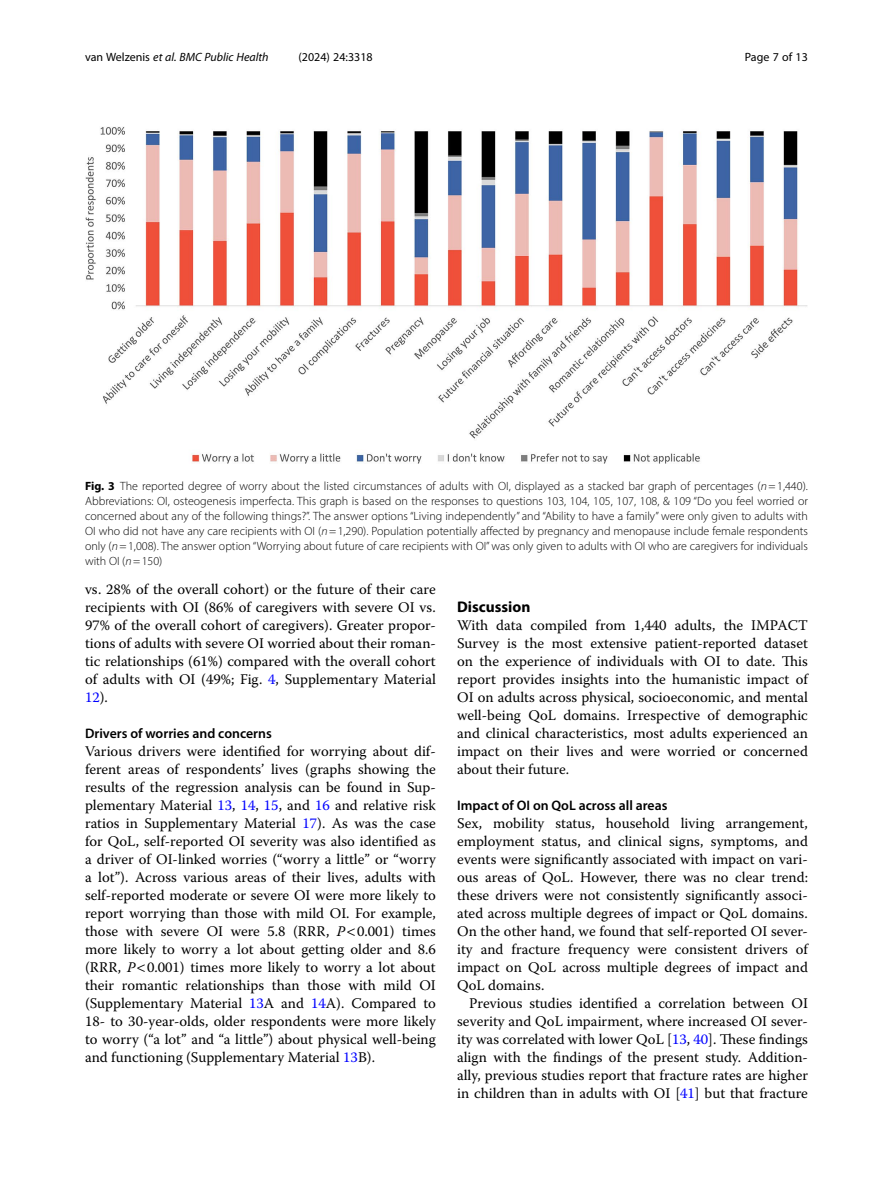
<style>
.page{position:relative;width:893px;height:1191px;background:#fff}
.page>*{position:absolute;margin:0;border:0;box-sizing:border-box;transform-origin:0 0}
.Head_1{font:700 15.45px "Myriad Pro";color:#000}
.Body_Text{font:14.7px/18px "Warnock Pro";color:#000;text-align:justify}
.Body_Text_Indent{font:14.7px/18px "Warnock Pro";color:#000;text-align:justify}
.Head_2{font:600 13.8px "Myriad Pro";color:#000}
.Figure_Caption{font:300 12px/15px "Myriad Pro";color:#000;text-align:justify}
.t1{font:italic 12px "Myriad Pro";color:#000}
.t2{font:12px "Myriad Pro";color:#000}
.s1{font-style:normal}
.s2{font-weight:700}
.s3{font-style:italic}
.s4{color:#00f}
</style>
<div class="page">
<img style="left:85px;top:127px;width:723px;height:336px">
<p class="t1" style="left:85px;top:50px;width:185px"><span class="s1">van Welzenis</span> et al. BMC Public Health</p>
<p class="t2" style="left:298px;top:50px;width:76px">(2024) 24:3318</p>
<p class="t2" style="left:745px;top:50px;width:65px">Page 7 of 13</p>
<p class="Figure_Caption" style="left:85px;top:478px;width:724px"><span class="s2">Fig. 3</span> The reported degree of worry about the listed circumstances of adults with OI, displayed as a stacked bar graph of percentages (<span class="s3">n</span>=1,440).<br>Abbreviations: OI, osteogenesis imperfecta. This graph is based on the responses to questions 103, 104, 105, 107, 108, &amp; 109 “Do you feel worried or concerned about any of the following things?”. The answer options “Living independently” and “Ability to have a family” were only given to adults with OI who did not have any care recipients with OI (<span class="s3">n</span>=1,290). Population potentially affected by pregnancy and menopause include female respondents only (<span class="s3">n</span>=1,008). The answer option “Worrying about future of care recipients with OI” was only given to adults with OI who are caregivers for individuals with OI (<span class="s3">n</span>=150)</p>
<p class="Body_Text_Indent" style="left:85px;top:580px;width:352px">vs. 28% of the overall cohort) or the future of their care recipients with OI (86% of caregivers with severe OI vs.<br>97% of the overall cohort of caregivers). Greater propor&shy;tions of adults with severe OI worried about their roman&shy;tic relationships (61%) compared with the overall cohort of adults with OI (49%; Fig. <span class="s4">4</span>, Supplementary Material <span class="s4">12</span>).</p>
<p class="Head_2" style="left:85px;top:725px;width:188px">Drivers of worries and concerns</p>
<p class="Body_Text" style="left:85px;top:742px;width:352px">Various drivers were identified for worrying about dif&shy;ferent areas of respondents’ lives (graphs showing the results of the regression analysis can be found in Sup&shy;plementary Material <span class="s4">13</span>, <span class="s4">14</span>, <span class="s4">15</span>, and <span class="s4">16</span> and relative risk ratios in Supplementary Material <span class="s4">17</span>). As was the case for QoL, self-reported OI severity was also identified as a driver of OI-linked worries (“worry a little” or “worry a lot”). Across various areas of their lives, adults with self-reported moderate or severe OI were more likely to report worrying than those with mild OI. For example, those with severe OI were 5.8 (RRR, <span class="s3">P</span> 0.001) times more likely to worry a lot about getting older and 8.6 (RRR, <span class="s3">P</span> 0.001) times more likely to worry a lot about their romantic relationships than those with mild OI (Supplementary Material <span class="s4">13</span>A and <span class="s4">14</span>A). Compared to 18- to 30-year-olds, older respondents were more likely to worry (“a lot” and “a little”) about physical well-being and functioning (Supplementary Material <span class="s4">13</span>B).</p>
<p class="Head_1" style="left:457px;top:597px;width:75px">Discussion</p>
<p class="Body_Text" style="left:457px;top:616px;width:352px">With data compiled from 1,440 adults, the IMPACT Survey is the most extensive patient-reported dataset on the experience of individuals with OI to date. This report provides insights into the humanistic impact of OI on adults across physical, socioeconomic, and mental well-being QoL domains. Irrespective of demographic and clinical characteristics, most adults experienced an impact on their lives and were worried or concerned about their future.</p>
<p class="Head_2" style="left:457px;top:797px;width:212px">Impact of OI on QoL across all areas</p>
<p class="Body_Text" style="left:457px;top:814px;width:352px">Sex, mobility status, household living arrangement, employment status, and clinical signs, symptoms, and events were significantly associated with impact on vari&shy;ous areas of QoL. However, there was no clear trend: these drivers were not consistently significantly associ&shy;ated across multiple degrees of impact or QoL domains.<br>On the other hand, we found that self-reported OI sever&shy;ity and fracture frequency were consistent drivers of impact on QoL across multiple degrees of impact and QoL domains.</p>
<p class="Body_Text_Indent" style="left:457px;top:994px;width:352px;text-indent:12px">Previous studies identified a correlation between OI severity and QoL impairment, where increased OI sever&shy;ity was correlated with lower QoL [<span class="s4">13</span>, <span class="s4">40</span>]. These findings align with the findings of the present study. Addition&shy;ally, previous studies report that fracture rates are higher in children than in adults with OI [<span class="s4">41</span>] but that fracture</p>
</div>
